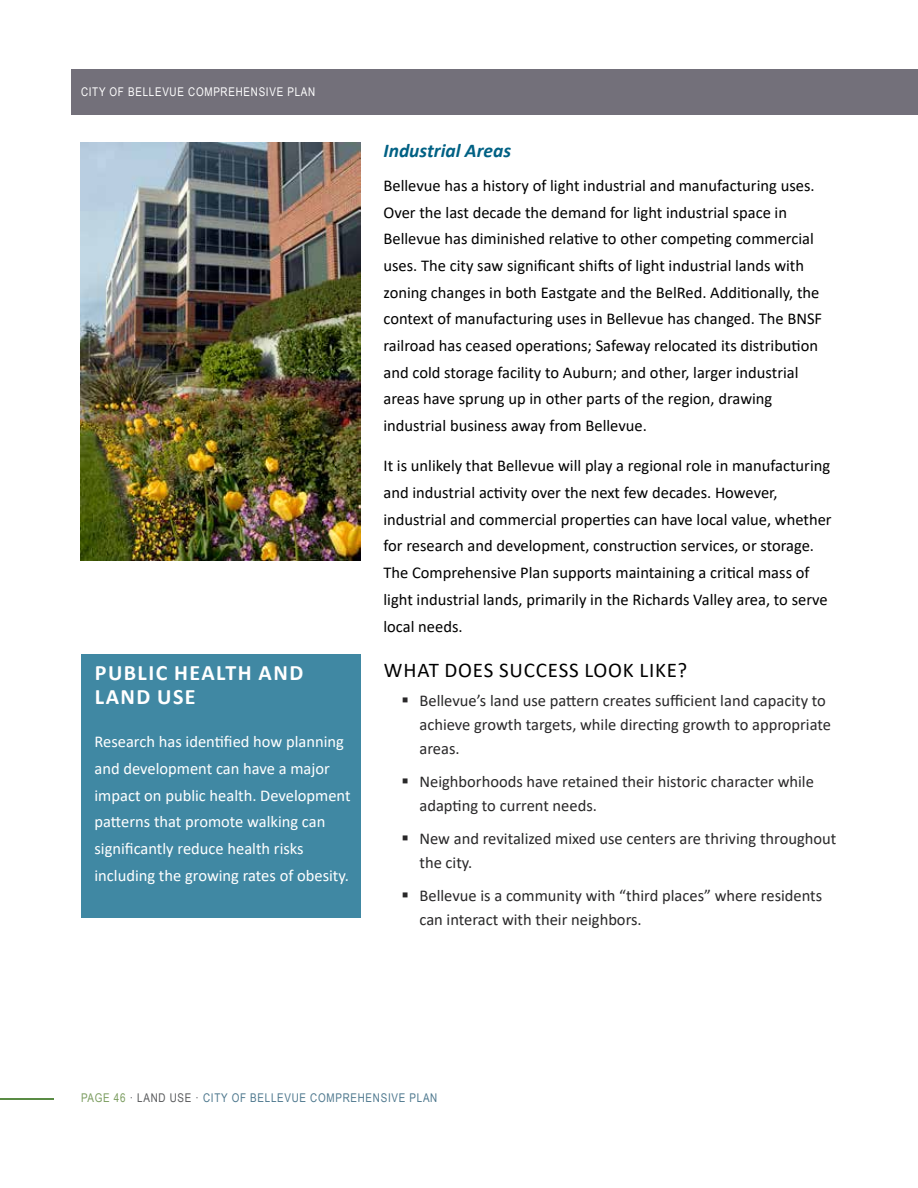
<style>
.page{position:relative;width:918px;height:1188px;background:#fff}
.page>*{position:absolute;margin:0;border:0;box-sizing:border-box;transform-origin:0 0}
.t1{font:700 22.05px/24px "Calibri";letter-spacing:.065em;color:#fff}
.t2{font:21px "Calibri";letter-spacing:.04em;color:#000}
.t3{font:italic 700 19.5px "Calibri";color:#006184}
.t4{font:16.5px/26.7px "Calibri";color:#000}
.t5{font:16.5px/24px "Calibri";color:#292829}
.t6{font:16.5px/26.7px "Calibri";color:#fff}
.t7{font:12px "Arial Narrow";letter-spacing:.06em;color:#4e788e}
.t8{font:12px "Arial Narrow";letter-spacing:.06em;color:#fff}
.s1{color:#7a9c5e}
.s2{color:#58595b}
</style>
<div class="page">
<div style="left:71px;top:69px;width:847px;height:45px;background:#73707a"></div>
<hr style="left:0;top:1098px;width:54px;height:1px;background:#598b44">
<div style="left:81px;top:654px;width:279px;height:264px;background:#4088a3"></div>
<img style="left:81px;top:143px;width:280px;height:418px">
<p class="t8" style="left:81px;top:83px;width:236px">CITY OF BELLEVUE COMPREHENSIVE PLAN</p>
<h1 class="t1" style="left:95px;top:660px;width:210px">PUBLIC HEALTH AND<br>LAND USE</h1>
<p class="t6" style="left:94px;top:728px;width:258px">Research has identified how planning and development can have a major impact on public health. Development patterns that promote walking can significantly reduce health risks including the growing rates of obesity.</p>
<p class="t3" style="left:384px;top:137px;width:129px">Industrial Areas</p>
<p class="t4" style="left:384px;top:172px;width:440px">Bellevue has a history of light industrial and manufacturing uses.<br>Over the last decade the demand for light industrial space in Bellevue has diminished relative to other competing commercial uses. The city saw significant shifts of light industrial lands with zoning changes in both Eastgate and the BelRed. Additionally, the context of manufacturing uses in Bellevue has changed. The BNSF railroad has ceased operations; Safeway relocated its distribution and cold storage facility to Auburn; and other, larger industrial areas have sprung up in other parts of the region, drawing industrial business away from Bellevue.</p>
<p class="t4" style="left:384px;top:452px;width:450px">It is unlikely that Bellevue will play a regional role in manufacturing and industrial activity over the next few decades. However, industrial and commercial properties can have local value, whether for research and development, construction services, or storage.<br>The Comprehensive Plan supports maintaining a critical mass of light industrial lands, primarily in the Richards Valley area, to serve local needs.</p>
<p class="t2" style="left:384px;top:656px;width:305px">WHAT DOES SUCCESS LOOK LIKE?</p>
<p class="t5" style="left:420px;top:688px;width:413px">Bellevue’s land use pattern creates sufficient land capacity to achieve growth targets, while directing growth to appropriate areas.</p>
<p class="t5" style="left:420px;top:769px;width:396px">Neighborhoods have retained their historic character while adapting to current needs.</p>
<p class="t5" style="left:420px;top:826px;width:418px">New and revitalized mixed use centers are thriving throughout the city.</p>
<p class="t5" style="left:420px;top:883px;width:404px">Bellevue is a community with “third places” where residents can interact with their neighbors.</p>
<p class="t7" style="left:81px;top:1089px;width:358px"><span class="s1">PAGE 46</span> <span class="s2">· LAND USE ·</span> CITY OF BELLEVUE COMPREHENSIVE PLAN</p>
</div>
